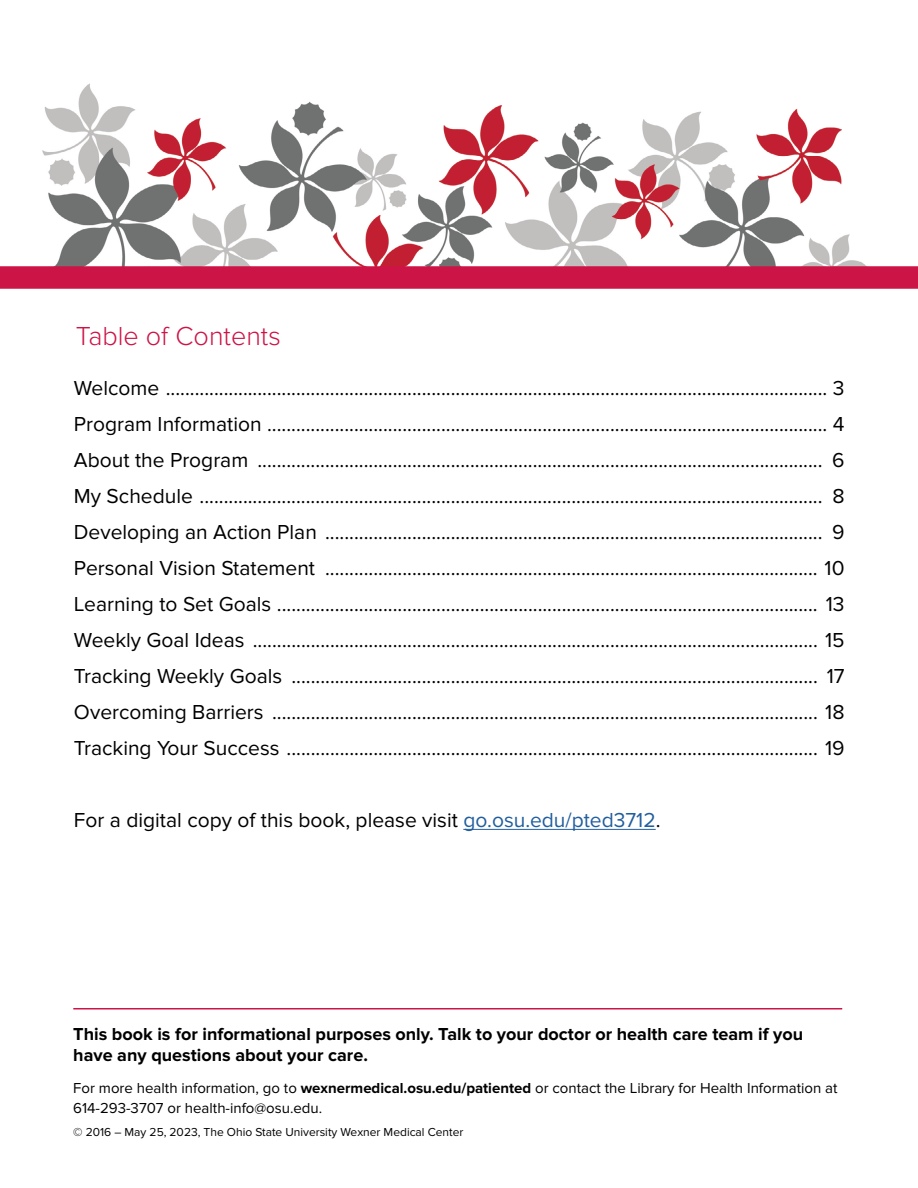
<style>
.page{position:relative;width:918px;height:1188px;background:#fff}
.page>*{position:absolute;margin:0;border:0;box-sizing:border-box;transform-origin:0 0}
.t1{font:300 27px "Proxima Nova";color:#cd1446}
.t2{font:21px "Proxima Nova";color:#000}
.t3{font:700 18px/21.6px "Proxima Nova";color:#000}
.t4{font:15px/19.8px "Proxima Nova";color:#000}
.t5{font:12px "Proxima Nova";color:#000}
.s1{color:#215e9e}
.s2{font-weight:700}
</style>
<div class="page">
<hr style="left:73px;top:1008px;width:769px;height:2px;background:#cd1446">
<hr style="left:463px;top:829px;width:193px;height:1px;background:#215e9e">
<img style="left:42px;top:83px;width:824px;height:183px">
<div style="left:0;top:266px;width:918px;height:23px;background:#cd1446"></div>
<h2 class="t1" style="left:76px;top:321px;width:206px">Table of Contents</h2>
<p class="t2" style="left:74px;top:376px;width:772px">Welcome ......................................................................................................................................... 3</p>
<p class="t2" style="left:74px;top:412px;width:772px">Program Information .................................................................................................................... 4</p>
<p class="t2" style="left:74px;top:448px;width:750px">About the Program .....................................................................................................................</p>
<p class="t2" style="left:74px;top:484px;width:750px">My Schedule .................................................................................................................................</p>
<p class="t2" style="left:74px;top:520px;width:750px">Developing an Action Plan .......................................................................................................</p>
<p class="t2" style="left:325px;top:556px;width:521px">...................................................................................................... 10</p>
<p class="t2" style="left:74px;top:592px;width:772px">Learning to Set Goals ................................................................................................................ 13</p>
<p class="t2" style="left:74px;top:628px;width:772px">Weekly Goal Ideas ..................................................................................................................... 15</p>
<p class="t2" style="left:74px;top:663px;width:772px">Tracking Weekly Goals ............................................................................................................. 17</p>
<p class="t2" style="left:74px;top:699px;width:772px">Overcoming Barriers ................................................................................................................. 18</p>
<p class="t2" style="left:74px;top:735px;width:772px">Tracking Your Success .............................................................................................................. 19</p>
<p class="t2" style="left:832px;top:448px;width:14px">6</p>
<p class="t2" style="left:832px;top:484px;width:14px">8</p>
<p class="t2" style="left:832px;top:520px;width:14px">9</p>
<p class="t2" style="left:74px;top:556px;width:243px">Personal Vision Statement</p>
<p class="t2" style="left:74px;top:807px;width:588px">For a digital copy of this book, please visit <span class="s1">go.osu.edu/pted3712</span>.</p>
<p class="t3" style="left:73px;top:1023px;width:731px">This book is for informational purposes only. Talk to your doctor or health care team if you have any questions about your care.</p>
<p class="t4" style="left:73px;top:1078px;width:766px">For more health information, go to <span class="s2">wexnermedical.osu.edu/patiented</span> or contact the Library for Health Information at<br>614-293-3707 or health-info@osu.edu.</p>
<p class="t5" style="left:73px;top:1125px;width:392px">© 2016 – May 25, 2023, The Ohio State University Wexner Medical Center</p>
</div>
